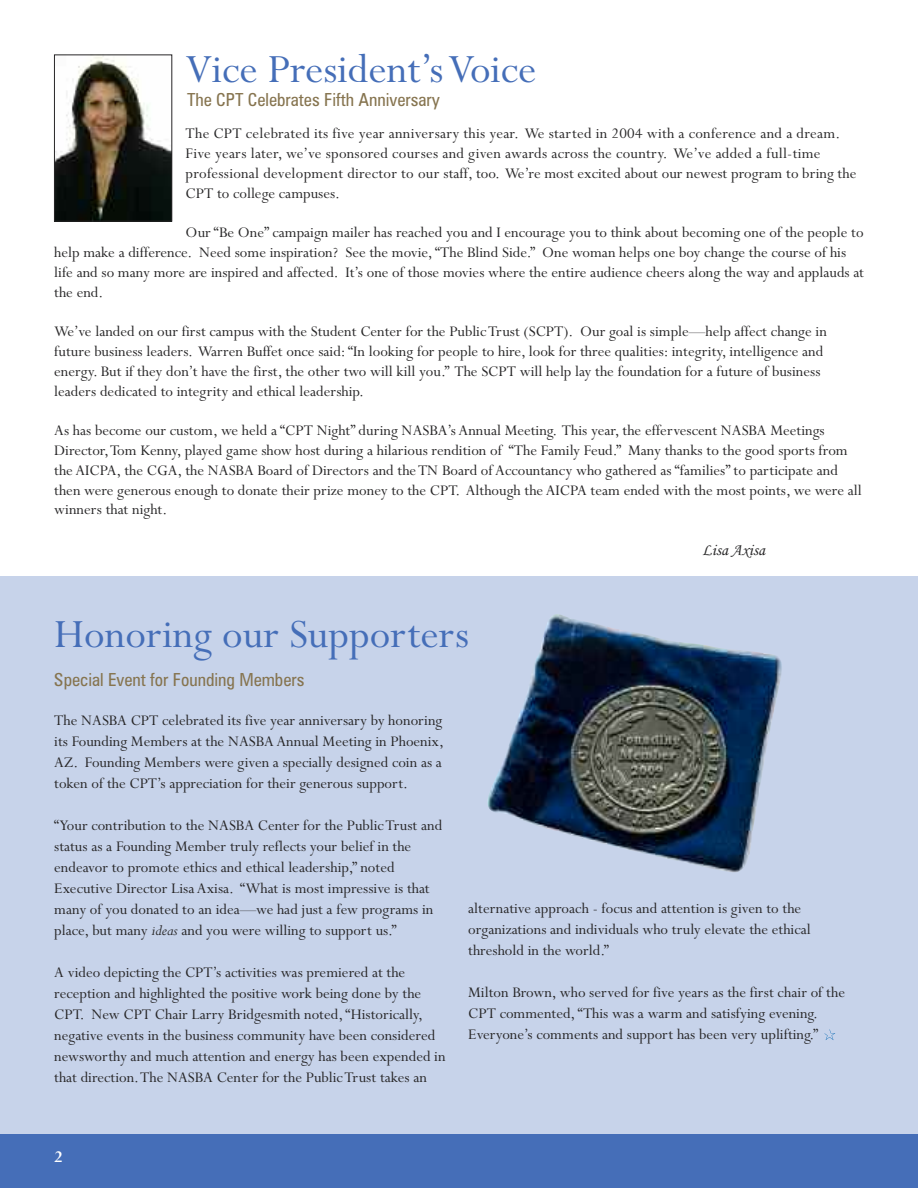
<style>
.page{position:relative;width:918px;height:1188px;background:#fff}
.page>*{position:absolute;margin:0;border:0;box-sizing:border-box;transform-origin:0 0}
.t1{font:45px "Perpetua";color:#456eb8}
.t2{font:condensed 18px "Zurich BT";color:#86744f}
.t3{font:700 18px "Perpetua";color:#fff}
.t4{font:16.5px/21px "Perpetua";color:#272627}
.t5{font:16.5px "Monotype Corsiva";color:#272627}
.s1{font-style:italic}
</style>
<div class="page">
<div style="left:0;top:577px;width:918px;height:611px;background:#c7d3ea"></div>
<div style="left:0;top:1134px;width:918px;height:54px;background:#456eb8"></div>
<img style="left:56px;top:57px;width:114px;height:162px">
<div style="left:54px;top:55px;width:118px;height:166px;border:1px solid #272627"></div>
<img style="left:488px;top:614px;width:294px;height:258px">
<svg style="left:824px;top:1029px;width:11px;height:11px"></svg>
<h1 class="t1" style="left:186px;top:40px;width:352px">Vice President’sVoice</h1>
<p class="t2" style="left:187px;top:89px;width:254px">The CPT Celebrates Fifth Anniversary</p>
<p class="t4" style="left:186px;top:123px;width:672px;line-height:19.8px">The CPT celebrated its five year anniversary this year. We started in 2004 with a conference and a dream.<br>Five years later, we’ve sponsored courses and given awards across the country. We’ve added a full-time professional development director to our staff, too. We’re most excited about our newest program to bring the CPT to college campuses.</p>
<p class="t4" style="left:54px;top:222px;width:811px;line-height:19.8px;text-indent:131px">Our “Be One” campaign mailer has reached you and I encourage you to think about becoming one of the people to help make a difference. Need some inspiration? See the movie,“The Blind Side.” One woman helps one boy change the course of his life and so many more are inspired and affected. It’s one of those movies where the entire audience cheers along the way and applauds at the end.</p>
<p class="t4" style="left:54px;top:321px;width:774px;line-height:19.8px">We’ve landed on our first campus with the Student Center for the PublicTrust (SCPT). Our goal is simple—help affect change in future business leaders. Warren Buffet once said:“In looking for people to hire, look for three qualities: integrity, intelligence and energy. But if they don’t have the first, the other two will kill you.” The SCPT will help lay the foundation for a future of business leaders dedicated to integrity and ethical leadership.</p>
<p class="t4" style="left:54px;top:420px;width:809px;line-height:19.8px">As has become our custom, we held a “CPT Night” during NASBA’s Annual Meeting. This year, the effervescent NASBA Meetings Director,Tom Kenny, played game show host during a hilarious rendition of “The Family Feud.” Many thanks to the good sports from the AICPA, the CGA, the NASBA Board of Directors and theTN Board of Accountancy who gathered as “families” to participate and then were generous enough to donate their prize money to the CPT. Although the AICPA team ended with the most points, we were all winners that night.</p>
<p class="t5" style="left:702px;top:540px;width:64px">Lisa Axisa</p>
<h1 class="t1" style="left:54px;top:606px;width:417px">Honoring our Supporters</h1>
<p class="t2" style="left:54px;top:669px;width:252px">Special Event for Founding Members</p>
<p class="t4" style="left:54px;top:709px;width:391px">The NASBA CPT celebrated its five year anniversary by honoring its Founding Members at the NASBA Annual Meeting in Phoenix, AZ. Founding Members were given a specially designed coin as a token of the CPT’s appreciation for their generous support.</p>
<p class="t4" style="left:54px;top:814px;width:389px">“Your contribution to the NASBA Center for the PublicTrust and status as a Founding Member truly reflects your belief in the endeavor to promote ethics and ethical leadership,” noted Executive Director Lisa Axisa. “What is most impressive is that many of you donated to an idea—we had just a few programs in place, but many <span class="s1">ideas</span> and you were willing to support us.”</p>
<p class="t4" style="left:54px;top:961px;width:393px">A video depicting the CPT’s activities was premiered at the reception and highlighted the positive work being done by the CPT. New CPT Chair Larry Bridgesmith noted,“Historically, negative events in the business community have been considered newsworthy and much attention and energy has been expended in that direction.The NASBA Center for the PublicTrust takes an</p>
<p class="t4" style="left:468px;top:897px;width:344px">alternative approach - focus and attention is given to the organizations and individuals who truly elevate the ethical threshold in the world.”</p>
<p class="t4" style="left:468px;top:981px;width:378px">Milton Brown, who served for five years as the first chair of the<br>CPT commented,“This was a warm and satisfying evening.<br>Everyone’s comments and support has been very uplifting.”</p>
<p class="t3" style="left:54px;top:1145px;width:10px">2</p>
</div>
